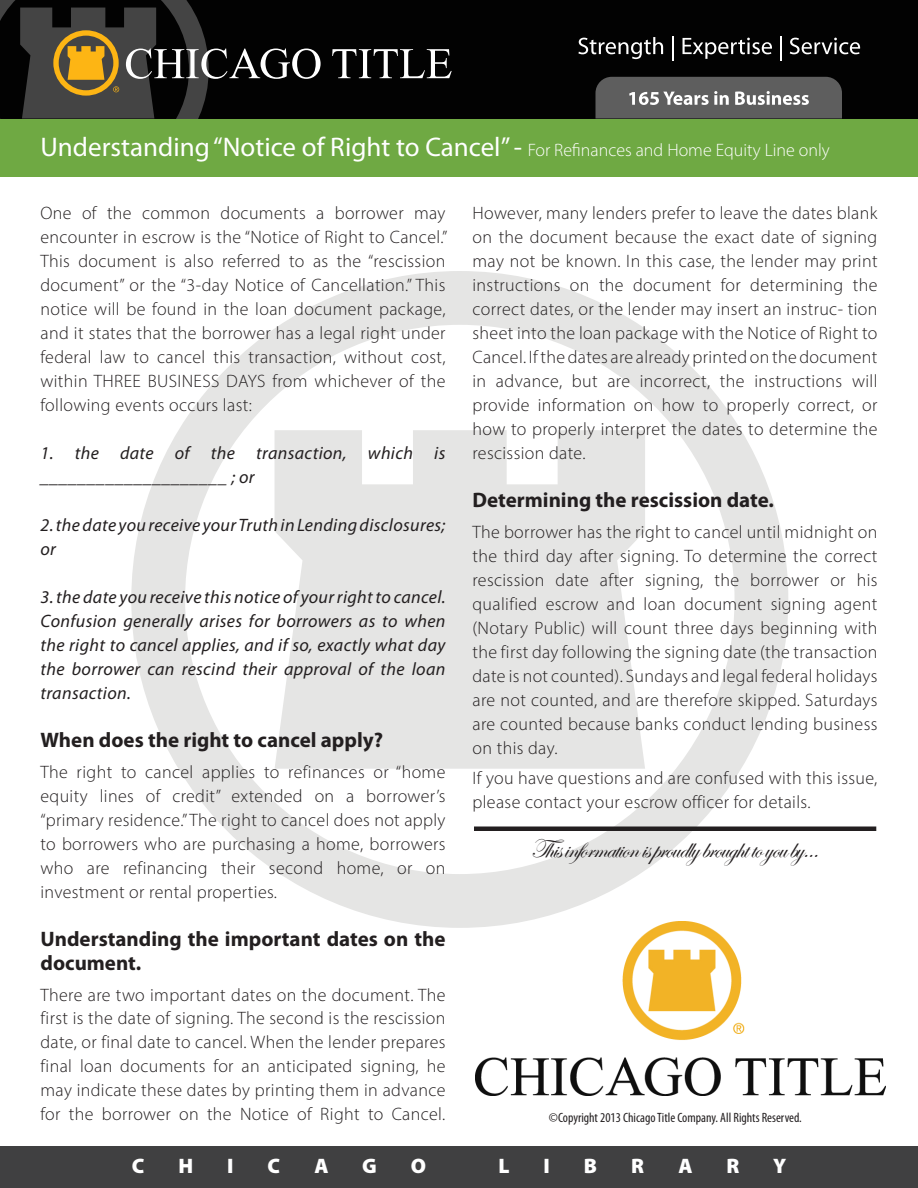
<style>
.page{position:relative;width:918px;height:1188px;background:#fff}
.page>*{position:absolute;margin:0;border:0;box-sizing:border-box;transform-origin:0 0}
.t1{font:27px "Myriad Pro";color:#fff}
.Body{font:27px "Edwardian Script ITC";letter-spacing:-.04em;color:#231f20}
.Headline{font:700 21px/24px "Myriad Pro";color:#231f20}
.t2{font:900 21px "Myriad Pro";color:#fff}
.Body-2{font:300 18px/24px "Myriad Pro";letter-spacing:.02em;color:#231f20;text-align:justify}
.Body-3{font:italic 18px/24px "Myriad Pro";letter-spacing:.02em;color:#231f20}
.t3{font:condensed 13.5px "Myriad Pro";color:#231f20}
.s1{font-weight:300;font-size:18px}
</style>
<div class="page">
<div style="left:0;top:118px;width:918px;height:59px;background:#6fa943"></div>
<svg style="left:131px;top:271px;width:657px;height:657px"></svg>
<div style="left:0;top:0;width:918px;height:118px;background:#020202"></div>
<svg style="left:0;top:0;width:321px;height:119px"></svg>
<svg style="left:332px;top:49px;width:120px;height:29px"></svg>
<svg style="left:578px;top:37px;width:85px;height:22px"></svg>
<hr style="left:672px;top:36px;width:2px;height:24px;background:#fff">
<svg style="left:683px;top:38px;width:89px;height:21px"></svg>
<hr style="left:780px;top:36px;width:2px;height:24px;background:#fff">
<svg style="left:790px;top:38px;width:70px;height:16px"></svg>
<svg style="left:596px;top:77px;width:246px;height:41px;background:#6c6c6c"></svg>
<div style="left:0;top:1146px;width:918px;height:42px;background:#404041"></div>
<div style="left:474px;top:826px;width:402px;height:5px;background:#231f20"></div>
<img style="left:475px;top:922px;width:410px;height:174px">
<p class="t1" style="left:40px;top:130px;width:791px">Understanding “Notice of Right to Cancel” - <span class="s1">For Refinances and Home Equity Line only</span></p>
<p class="Body-2" style="left:40px;top:201px;width:408px">One of the common documents a borrower may encounter in escrow is the “Notice of Right to Cancel.” This document is also referred to as the “rescission document” or the “3-day Notice of Cancellation.” This notice will be found in the loan document package, and it states that the borrower has a legal right under federal law to cancel this transaction, without cost, within THREE BUSINESS DAYS from whichever of the following events occurs last:</p>
<p class="Body-3" style="left:40px;top:441px;width:406px">1. the date of the transaction, which is ____________________ ; or</p>
<p class="Body-3" style="left:40px;top:513px;width:406px">2. the date you receive your Truth in Lending disclosures; or</p>
<p class="Body-3" style="left:40px;top:585px;width:407px">3. the date you receive this notice of your right to cancel.</p>
<p class="Body-3" style="left:40px;top:609px;width:407px;text-align:justify">Confusion generally arises for borrowers as to when the right to cancel applies, and if so, exactly what day the borrower can rescind their approval of the loan transaction.</p>
<p class="Headline" style="left:40px;top:727px;width:344px">When does the right to cancel apply?</p>
<p class="Body-2" style="left:40px;top:760px;width:407px">The right to cancel applies to refinances or “home equity lines of credit” extended on a borrower’s “primary residence.” The right to cancel does not apply to borrowers who are purchasing a home, borrowers who are refinancing their second home, or on investment or rental properties.</p>
<p class="Headline" style="left:40px;top:926px;width:407px">Understanding the important dates on the document.</p>
<p class="Body-2" style="left:40px;top:982px;width:407px">There are two important dates on the document. The first is the date of signing. The second is the rescission date, or final date to cancel. When the lender prepares final loan documents for an anticipated signing, he may indicate these dates by printing them in advance for the borrower on the Notice of Right to Cancel.</p>
<p class="Body-2" style="left:472px;top:201px;width:407px">However, many lenders prefer to leave the dates blank on the document because the exact date of signing may not be known. In this case, the lender may print instructions on the document for determining the correct dates, or the lender may insert an instruc- tion sheet into the loan package with the Notice of Right to Cancel. If the dates are already printed on the document in advance, but are incorrect, the instructions will provide information on how to properly correct, or how to properly interpret the dates to determine the rescission date.</p>
<p class="Headline" style="left:472px;top:487px;width:303px">Determining the rescission date.</p>
<p class="Body-2" style="left:472px;top:520px;width:407px">The borrower has the right to cancel until midnight on the third day after signing. To determine the correct rescission date after signing, the borrower or his qualified escrow and loan document signing agent (Notary Public) will count three days beginning with the first day following the signing date (the transaction date is not counted). Sundays and legal federal holidays are not counted, and are therefore skipped. Saturdays are counted because banks conduct lending business on this day.</p>
<p class="Body-2" style="left:472px;top:766px;width:406px">If you have questions and are confused with this issue, please contact your escrow officer for details.</p>
<p class="Body" style="left:531px;top:834px;width:290px">This information is proudly brought to you by...</p>
<p class="t3" style="left:549px;top:1109px;width:254px">©Copyright 2013 Chicago Title Company. All Rights Reserved.</p>
<p class="t2" style="left:132px;top:1154px;width:14px">C</p>
<p class="t2" style="left:178px;top:1154px;width:16px">H</p>
<p class="t2" style="left:227px;top:1154px;width:8px">I</p>
<p class="t2" style="left:268px;top:1154px;width:14px">C</p>
<p class="t2" style="left:315px;top:1154px;width:16px">A</p>
<p class="t2" style="left:362px;top:1154px;width:16px">G</p>
<p class="t2" style="left:411px;top:1154px;width:17px">O</p>
<p class="t2" style="left:498px;top:1154px;width:13px">L</p>
<p class="t2" style="left:543px;top:1154px;width:8px">I</p>
<p class="t2" style="left:584px;top:1154px;width:15px">B</p>
<p class="t2" style="left:631px;top:1154px;width:14px">R</p>
<p class="t2" style="left:678px;top:1154px;width:16px">A</p>
<p class="t2" style="left:727px;top:1154px;width:14px">R</p>
<p class="t2" style="left:773px;top:1154px;width:15px">Y</p>
</div>
